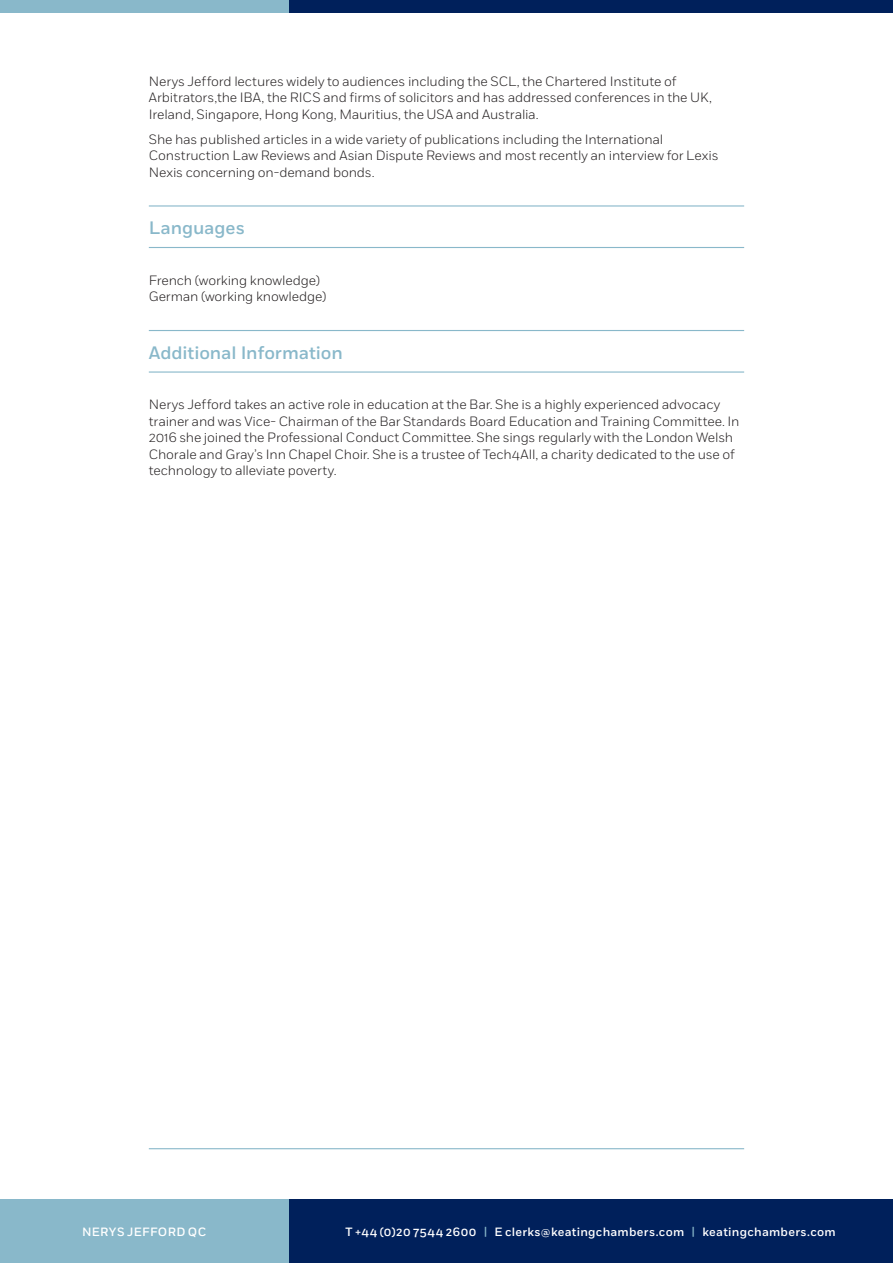
<style>
.page{position:relative;width:893px;height:1263px;background:#fff}
.page>*{position:absolute;margin:0;border:0;box-sizing:border-box;transform-origin:0 0}
.t1{font:500 18px "Fort";letter-spacing:-.005em;color:#89b8ca}
.t2{font:300 13.5px/16.5px "Fort";letter-spacing:-.01em;color:#231f20}
.t3{font:500 12px "Fort";letter-spacing:.025em;color:#fff}
.s1{color:#89b8ca}
</style>
<div class="page">
<div style="left:288px;top:1199px;width:605px;height:64px;background:#00205b"></div>
<div style="left:0;top:1199px;width:288px;height:64px;background:#89b8ca"></div>
<div style="left:289px;top:0;width:604px;height:13px;background:#00205b"></div>
<div style="left:0;top:0;width:289px;height:13px;background:#89b8ca"></div>
<hr style="left:149px;top:205px;width:595px;height:2px;background:#89b8ca">
<hr style="left:149px;top:247px;width:595px;height:1px;background:#89b8ca">
<hr style="left:149px;top:330px;width:595px;height:1px;background:#89b8ca">
<hr style="left:149px;top:371px;width:595px;height:2px;background:#89b8ca">
<hr style="left:149px;top:1148px;width:595px;height:1px;background:#89b8ca">
<p class="t2" style="left:149px;top:73px;width:565px">Nerys Jefford lectures widely to audiences including the SCL, the Chartered Institute of<br>Arbitrators,the IBA, the RICS and firms of solicitors and has addressed conferences in the UK,<br>Ireland, Singapore, Hong Kong, Mauritius, the USA and Australia.</p>
<p class="t2" style="left:149px;top:131px;width:571px">She has published articles in a wide variety of publications including the International<br>Construction Law Reviews and Asian Dispute Reviews and most recently an interview for Lexis<br>Nexis concerning on-demand bonds.</p>
<p class="t1" style="left:149px;top:217px;width:98px">Languages</p>
<p class="t2" style="left:149px;top:272px;width:179px">French (working knowledge)<br>German (working knowledge)</p>
<p class="t1" style="left:149px;top:342px;width:195px">Additional Information</p>
<p class="t2" style="left:149px;top:396px;width:592px">Nerys Jefford takes an active role in education at the Bar. She is a highly experienced advocacy trainer and was Vice- Chairman of the Bar Standards Board Education and Training Committee. In 2016 she joined the Professional Conduct Committee. She sings regularly with the London Welsh Chorale and Gray’s Inn Chapel Choir. She is a trustee of Tech4All, a charity dedicated to the use of technology to alleviate poverty.</p>
<p class="t3" style="left:82px;top:1224px;width:126px">NERYS JEFFORD QC</p>
<p class="t3" style="left:345px;top:1224px;width:492px">T +44 (0)20 7544 2600 <span class="s1">|</span> E clerks@keatingchambers.com <span class="s1">|</span> keatingchambers.com</p>
</div>
